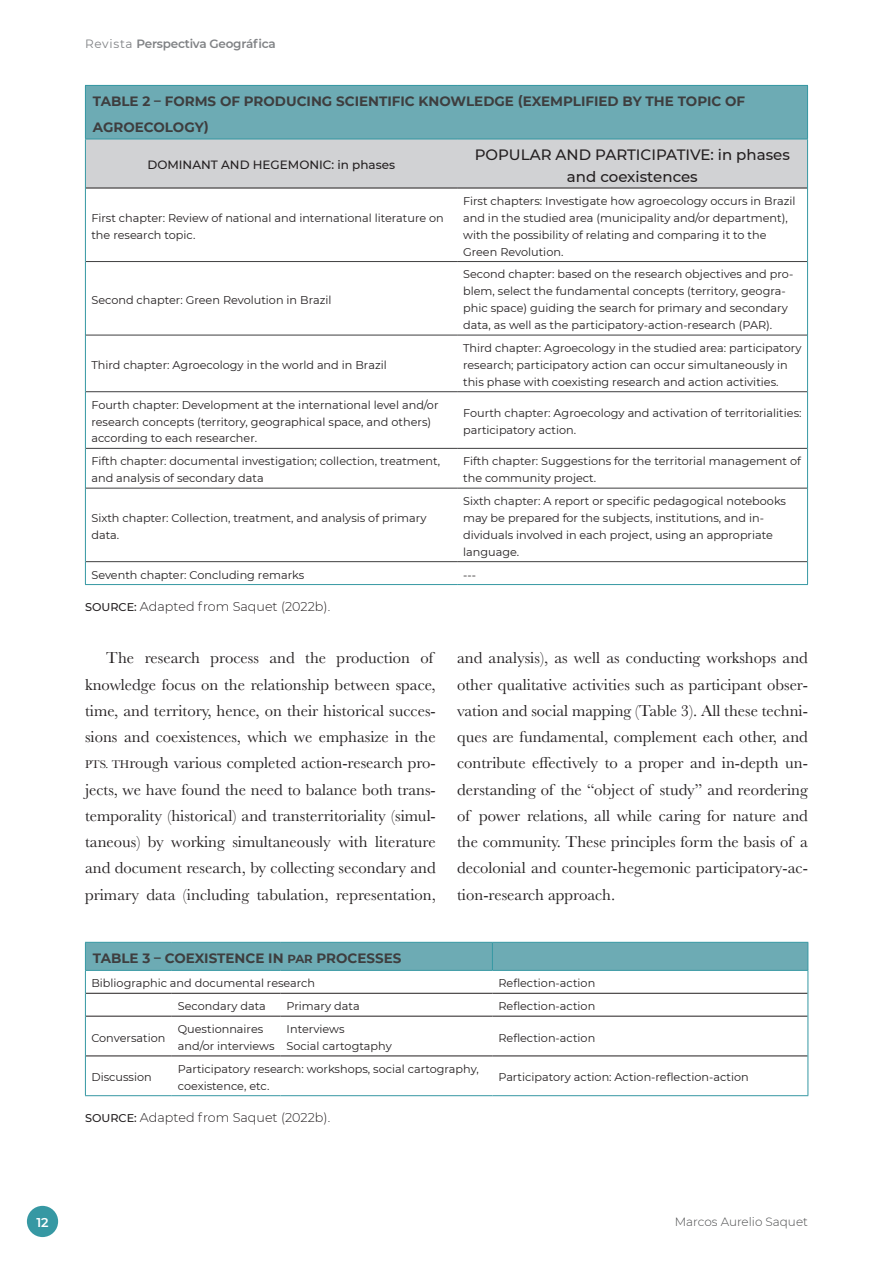
<style>
.page{position:relative;width:893px;height:1263px;background:#fff}
.page>*{position:absolute;margin:0;border:0;box-sizing:border-box;transform-origin:0 0}
.t1{font:16.5px/26.2px "Baskerville";color:#231f20}
.t2{font:500 15px/22.5px "Montserrat";color:#231f20;text-align:center}
.t3{font:700 13.5px/25.5px "Montserrat";color:#3e3e3f}
.t4{font:300 12.75px "Montserrat";color:#231f20}
.t5{font:600 12.75px "Montserrat";color:#fff}
.t6{font:500 12px "Montserrat";color:#231f20}
.t7{font:600 12px "Montserrat";letter-spacing:-.02em;color:#808285}
.t8{font:300 12px "Montserrat";color:#4b4c4d}
.t9{font:11.25px/16.8px "Montserrat";color:#231f20}
.s1{font-weight:400}
.s2{font-weight:500;font-size:11.25px}
.s3{font-size:11.7px}
</style>
<div class="page">
<div style="left:27px;top:1206px;width:31px;height:31px;background:#3698a3;border-radius:50%"></div>
<div style="left:85px;top:85px;width:722px;height:54px;background:#6dabb4"></div>
<div style="left:86px;top:140px;width:721px;height:48px;background:#d1d2d4"></div>
<hr style="left:85px;top:139px;width:372px;height:1px;background:#3698a3">
<hr style="left:457px;top:139px;width:351px;height:1px;background:#3698a3">
<hr style="left:86px;top:188px;width:371px;height:1px;background:#231f20">
<hr style="left:457px;top:188px;width:350px;height:1px;background:#231f20">
<hr style="left:85px;top:85px;width:372px;height:1px;background:#3698a3">
<hr style="left:85px;top:86px;width:1px;height:53px;background:#3698a3">
<hr style="left:457px;top:85px;width:351px;height:1px;background:#3698a3">
<hr style="left:807px;top:86px;width:1px;height:53px;background:#3698a3">
<hr style="left:85px;top:139px;width:1px;height:49px;background:#3698a3">
<hr style="left:807px;top:139px;width:1px;height:49px;background:#3698a3">
<hr style="left:85px;top:188px;width:1px;height:74px;background:#3698a3">
<hr style="left:807px;top:188px;width:1px;height:74px;background:#3698a3">
<hr style="left:85px;top:262px;width:1px;height:73px;background:#3698a3">
<hr style="left:807px;top:262px;width:1px;height:73px;background:#3698a3">
<hr style="left:85px;top:335px;width:1px;height:57px;background:#3698a3">
<hr style="left:807px;top:335px;width:1px;height:57px;background:#3698a3">
<hr style="left:85px;top:392px;width:1px;height:56px;background:#3698a3">
<hr style="left:807px;top:392px;width:1px;height:56px;background:#3698a3">
<hr style="left:85px;top:448px;width:1px;height:40px;background:#3698a3">
<hr style="left:807px;top:448px;width:1px;height:40px;background:#3698a3">
<hr style="left:85px;top:488px;width:1px;height:74px;background:#3698a3">
<hr style="left:807px;top:488px;width:1px;height:74px;background:#3698a3">
<svg style="left:85px;top:562px;width:1px;height:22px"></svg>
<svg style="left:807px;top:562px;width:1px;height:22px"></svg>
<hr style="left:85px;top:584px;width:372px;height:1px;background:#3698a3">
<hr style="left:457px;top:584px;width:351px;height:1px;background:#3698a3">
<hr style="left:86px;top:261px;width:371px;height:1px;background:#3e3e3f">
<hr style="left:457px;top:261px;width:350px;height:1px;background:#3e3e3f">
<hr style="left:86px;top:335px;width:371px;height:1px;background:#3e3e3f">
<hr style="left:457px;top:335px;width:350px;height:1px;background:#3e3e3f">
<hr style="left:86px;top:391px;width:371px;height:1px;background:#3e3e3f">
<hr style="left:457px;top:391px;width:350px;height:1px;background:#3e3e3f">
<hr style="left:86px;top:448px;width:371px;height:1px;background:#3e3e3f">
<hr style="left:457px;top:448px;width:350px;height:1px;background:#3e3e3f">
<hr style="left:86px;top:488px;width:371px;height:1px;background:#3e3e3f">
<hr style="left:457px;top:488px;width:350px;height:1px;background:#3e3e3f">
<hr style="left:86px;top:561px;width:371px;height:1px;background:#3e3e3f">
<hr style="left:457px;top:561px;width:350px;height:1px;background:#3e3e3f">
<hr style="left:86px;top:1016px;width:86px;height:1px;background:#231f20">
<hr style="left:172px;top:1016px;width:109px;height:1px;background:#231f20">
<hr style="left:281px;top:1016px;width:211px;height:1px;background:#231f20">
<hr style="left:492px;top:1016px;width:315px;height:1px;background:#231f20">
<hr style="left:86px;top:1056px;width:86px;height:1px;background:#231f20">
<hr style="left:172px;top:1056px;width:109px;height:1px;background:#231f20">
<hr style="left:281px;top:1056px;width:211px;height:1px;background:#231f20">
<hr style="left:492px;top:1056px;width:315px;height:1px;background:#231f20">
<hr style="left:85px;top:1016px;width:1px;height:40px;background:#3698a3">
<hr style="left:807px;top:1016px;width:1px;height:40px;background:#3698a3">
<hr style="left:85px;top:1056px;width:1px;height:39px;background:#3698a3">
<hr style="left:807px;top:1056px;width:1px;height:39px;background:#3698a3">
<hr style="left:85px;top:1095px;width:87px;height:1px;background:#3698a3">
<hr style="left:172px;top:1095px;width:109px;height:1px;background:#3698a3">
<hr style="left:281px;top:1095px;width:211px;height:1px;background:#3698a3">
<hr style="left:492px;top:1095px;width:316px;height:1px;background:#3698a3">
<svg style="left:85px;top:942px;width:723px;height:74px"></svg>
<hr style="left:85px;top:970px;width:87px;height:1px;background:#3698a3">
<hr style="left:172px;top:970px;width:109px;height:1px;background:#3698a3">
<hr style="left:281px;top:970px;width:211px;height:1px;background:#3698a3">
<hr style="left:492px;top:970px;width:316px;height:1px;background:#3698a3">
<p class="t7" style="left:85px;top:36px;width:192px"><span class="s1">Revista</span> Perspectiva Geográfica</p>
<p class="t3" style="left:93px;top:88px;width:654px">TABLE 2 – FORMS OF PRODUCING SCIENTIFIC KNOWLEDGE (EXEMPLIFIED BY THE TOPIC OF<br>AGROECOLOGY)</p>
<p class="t6" style="left:147px;top:157px;width:249px">DOMINANT AND HEGEMONIC: in phases</p>
<h2 class="t2" style="left:475px;top:142px;width:317px">POPULAR AND PARTICIPATIVE: in phases and coexistences</h2>
<p class="t9" style="left:91px;top:209px;width:354px">First chapter: Review of national and international literature on the research topic.</p>
<p class="t9" style="left:91px;top:291px;width:242px">Second chapter: Green Revolution in Brazil</p>
<p class="t9" style="left:91px;top:356px;width:297px">Third chapter: Agroecology in the world and in Brazil</p>
<p class="t9" style="left:463px;top:192px;width:334px">First chapters: Investigate how agroecology occurs in Brazil and in the studied area (municipality and/or department), with the possibility of relating and comparing it to the Green Revolution.</p>
<p class="t9" style="left:463px;top:266px;width:332px">Second chapter: based on the research objectives and pro&shy;blem, select the fundamental concepts (territory, geogra&shy;phic space) guiding the search for primary and secondary data, as well as the participatory-action-research (PAR).</p>
<p class="t9" style="left:463px;top:339px;width:340px">Third chapter: Agroecology in the studied area: participatory research; participatory action can occur simultaneously in this phase with coexisting research and action activities.</p>
<p class="t9" style="left:91px;top:396px;width:349px">Fourth chapter: Development at the international level and/or research concepts (territory, geographical space, and others) according to each researcher.</p>
<p class="t9" style="left:463px;top:404px;width:340px">Fourth chapter: Agroecology and activation of territorialities: participatory action.</p>
<p class="t9" style="left:91px;top:452px;width:350px">Fifth chapter: documental investigation; collection, treatment, and analysis of secondary data</p>
<p class="t9" style="left:463px;top:452px;width:339px">Fifth chapter: Suggestions for the territorial management of the community project.</p>
<p class="t9" style="left:91px;top:509px;width:337px">Sixth chapter: Collection, treatment, and analysis of primary data.</p>
<p class="t9" style="left:463px;top:492px;width:324px">Sixth chapter: A report or specific pedagogical notebooks may be prepared for the subjects, institutions, and in&shy;dividuals involved in each project, using an appropriate language.</p>
<p class="t9" style="left:91px;top:566px;width:214px">Seventh chapter: Concluding remarks</p>
<p class="t9" style="left:463px;top:566px;width:14px">---</p>
<p class="t4" style="left:85px;top:598px;width:247px"><span class="s2">SOURCE:</span> Adapted from Saquet (2022b).</p>
<p class="t1" style="left:85px;top:645px;width:352px;text-indent:21px">The research process and the production of knowledge focus on the relationship between space, time, and territory, hence, on their historical succes&shy;sions and coexistences, which we emphasize in the <span class="s3">PTS. TH</span>rough various completed action-research pro&shy;jects, we have found the need to balance both trans&shy;temporality (historical) and transterritoriality (simul&shy;taneous) by working simultaneously with literature and document research, by collecting secondary and primary data (including tabulation, representation,</p>
<p class="t1" style="left:457px;top:645px;width:352px;text-align:justify">and analysis), as well as conducting workshops and other qualitative activities such as participant obser&shy;vation and social mapping (Table 3). All these techni&shy;ques are fundamental, complement each other, and contribute effectively to a proper and in-depth un&shy;derstanding of the “object of study” and reordering of power relations, all while caring for nature and the community. These principles form the basis of a decolonial and counter-hegemonic participatory-ac&shy;tion-research approach.</p>
<p class="t3" style="left:93px;top:945px;width:310px">TABLE 3 – COEXISTENCE IN <span class="s3">PAR</span> PROCESSES</p>
<p class="t9" style="left:91px;top:974px;width:225px">Bibliographic and documental research</p>
<p class="t9" style="left:498px;top:974px;width:98px">Reflection-action</p>
<p class="t9" style="left:178px;top:997px;width:90px">Secondary data</p>
<p class="t9" style="left:287px;top:997px;width:75px">Primary data</p>
<p class="t9" style="left:498px;top:997px;width:98px">Reflection-action</p>
<p class="t9" style="left:91px;top:1029px;width:75px">Conversation</p>
<p class="t9" style="left:178px;top:1020px;width:98px">Questionnaires and/or interviews</p>
<p class="t9" style="left:287px;top:1020px;width:107px">Interviews<br>Social cartogtaphy</p>
<p class="t9" style="left:498px;top:1029px;width:98px">Reflection-action</p>
<p class="t9" style="left:91px;top:1068px;width:62px">Discussion</p>
<p class="t9" style="left:178px;top:1060px;width:303px">Participatory research: workshops, social cartography, coexistence, etc.</p>
<p class="t9" style="left:498px;top:1068px;width:252px">Participatory action: Action-reflection-action</p>
<p class="t4" style="left:85px;top:1109px;width:247px"><span class="s2">SOURCE:</span> Adapted from Saquet (2022b).</p>
<p class="t5" style="left:36px;top:1213px;width:14px">12</p>
<p class="t8" style="left:675px;top:1214px;width:135px">Marcos Aurelio Saquet</p>
</div>
